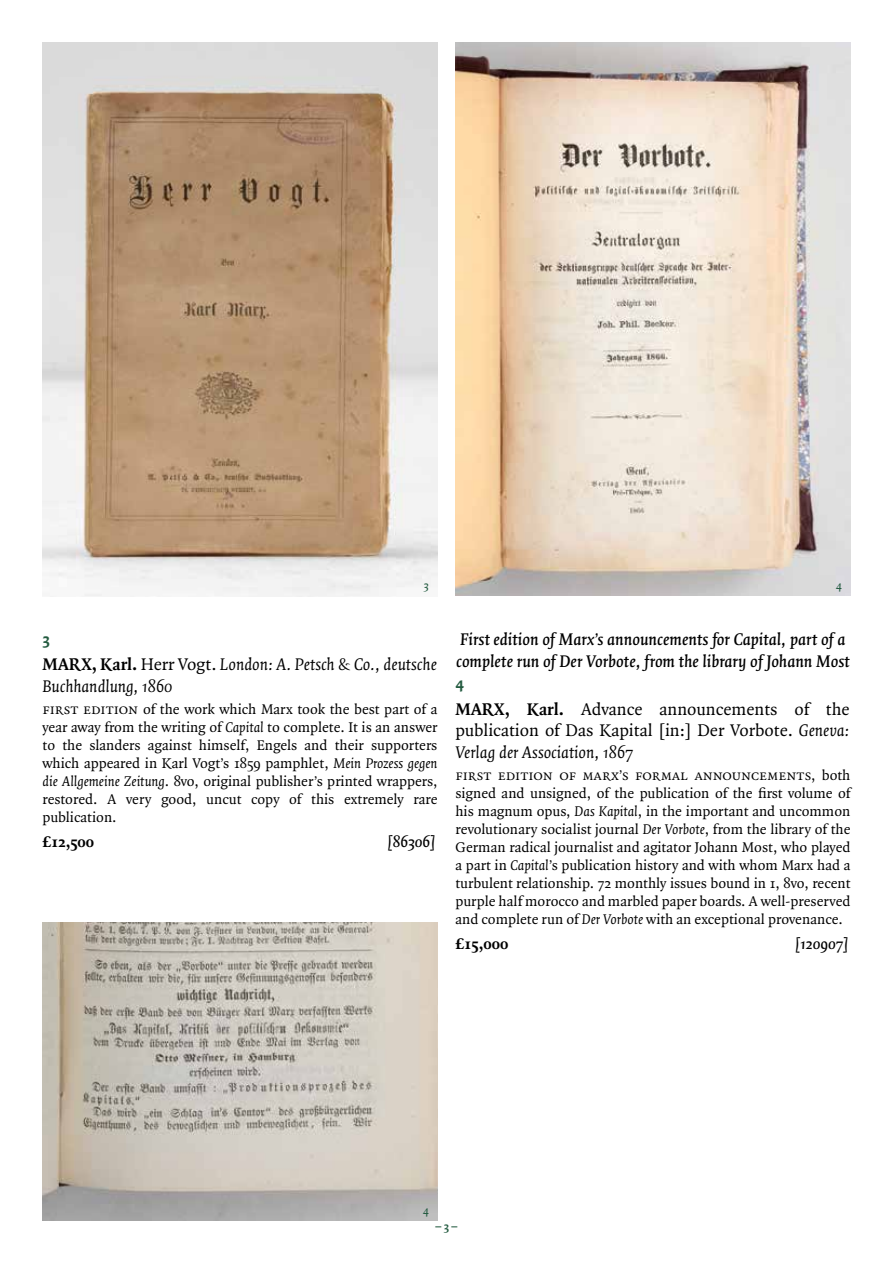
<style>
.page{position:relative;width:893px;height:1263px;background:#fff}
.page>*{position:absolute;margin:0;border:0;box-sizing:border-box;transform-origin:0 0}
.t1{font:18px/21.6px "Quadraat Pro";color:#000;text-align:justify}
.t2{font:italic 600 18px/21.6px "Quadraat Pro";color:#000}
.t3{font:italic 18px/21.6px "Quadraat Pro";color:#000}
.t4{font:italic 600 16.5px "Quadraat Pro";letter-spacing:-.005em;color:#000}
.t5{font:700 16.5px "Quadraat Pro";color:#000}
.t6{font:16.5px "Quadraat Sans OT Bld";color:#235b40}
.t7{font:15px/18px "Quadraat Pro";color:#000;text-align:justify}
.t8{font:italic 600 12px "Quadraat Pro";color:#235b40}
.t9{font:700 12px "Quadraat Pro";color:#235b40}
.s1{font-weight:700;font-style:normal}
.s2{font-style:normal}
.s3{font-style:italic}
.s4{font-weight:700}
</style>
<div class="page">
<img style="left:455px;top:43px;width:395px;height:552px">
<img style="left:43px;top:923px;width:394px;height:297px">
<img style="left:43px;top:43px;width:394px;height:554px">
<p class="t8" style="left:424px;top:577px;width:7px">3</p>
<p class="t6" style="left:43px;top:627px;width:9px">3</p>
<p class="t3" style="left:43px;top:653px;width:396px"><span class="s1">MARX, Karl.</span> <span class="s2">Herr Vogt.</span> London: A. Petsch &amp; Co., deutsche<br>Buchhandlung, 1860</p>
<p class="t7" style="left:43px;top:700px;width:397px">first edition of the work which Marx took the best part of a year away from the writing of <span class="s3">Capital</span> to complete. It is an answer to the slanders against himself, Engels and their supporters which appeared in Karl Vogt’s 1859 pamphlet, <span class="s3">Mein Prozess gegen die Allgemeine Zeitung</span>. 8vo, original publisher’s printed wrappers, restored. A very good, uncut copy of this extremely rare publication.</p>
<p class="t5" style="left:43px;top:830px;width:53px">£12,500</p>
<p class="t4" style="left:387px;top:830px;width:50px">[86306]</p>
<p class="t8" style="left:836px;top:577px;width:7px">4</p>
<p class="t2" style="left:456px;top:628px;width:395px">First edition of Marx’s announcements for Capital, part of a complete run of Der Vorbote, from the library of Johann Most</p>
<p class="t6" style="left:455px;top:671px;width:10px">4</p>
<p class="t1" style="left:455px;top:698px;width:396px"><span class="s4">MARX, Karl.</span> Advance announcements of the publication of Das Kapital [in:] Der Vorbote. <span class="s3">Geneva:<br>Verlag der Association, 1867</span></p>
<p class="t7" style="left:455px;top:766px;width:398px;text-align:left">first edition of marx’s formal announcements, both signed and unsigned, of the publication of the first volume of his magnum opus, <span class="s3">Das Kapital</span>, in the important and uncommon revolutionary socialist journal <span class="s3">Der Vorbote</span>, from the library of the German radical journalist and agitator Johann Most, who played a part in <span class="s3">Capital</span>’s publication history and with whom Marx had a turbulent relationship. 72 monthly issues bound in 1, 8vo, recent purple half morocco and marbled paper boards. A well-preserved and complete run of <span class="s3">Der Vorbote</span> with an exceptional provenance.</p>
<p class="t5" style="left:455px;top:932px;width:54px">£15,000</p>
<p class="t4" style="left:795px;top:932px;width:55px">[120907]</p>
<p class="t8" style="left:423px;top:1202px;width:7px">4</p>
<p class="t9" style="left:435px;top:1218px;width:24px">– 3 –</p>
</div>
